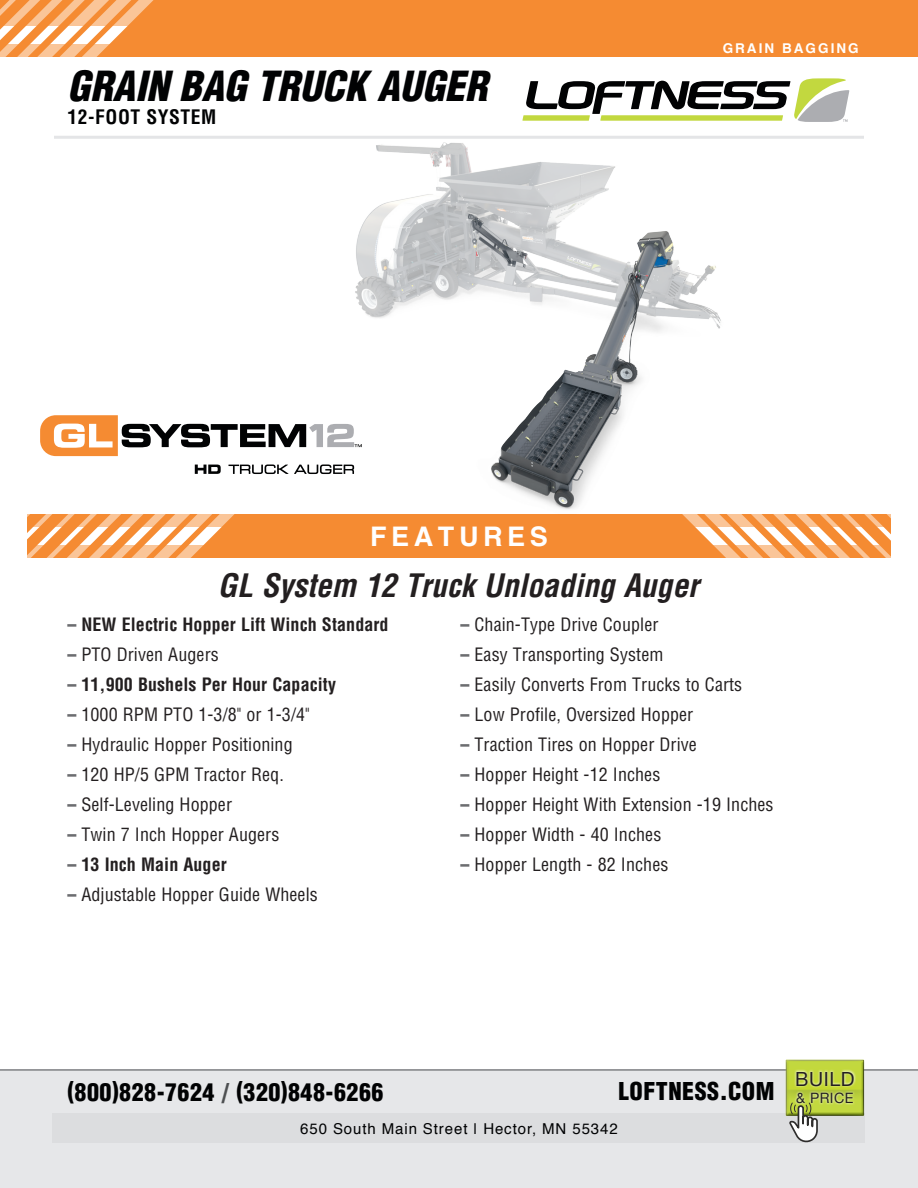
<style>
.page{position:relative;width:918px;height:1188px;background:#fff}
.page>*{position:absolute;margin:0;border:0;box-sizing:border-box;transform-origin:0 0}
.t1{font:italic 900 condensed 40.5px "Helvetica";color:#010203}
.t2{font:italic 700 condensed 31.5px "Helvetica";color:#231f20}
.t3{font:700 27px "Helvetica";letter-spacing:.17em;color:#fff}
.t4{font:900 condensed 24px "Helvetica";letter-spacing:.02em;color:#010203}
.t5{font:700 condensed 19.5px "Helvetica";letter-spacing:.03em;color:#010203}
.t6{font:19.5px "Helvetica Neue";letter-spacing:.03em;color:#231f20}
.t7{font:condensed 18px "Helvetica";letter-spacing:.005em;color:#231f20}
.t8{font:700 condensed 18px "Helvetica";letter-spacing:.005em;color:#231f20}
.t9{font:15px "Helvetica";letter-spacing:.06em;color:#010203}
.t10{font:14.25px "Helvetica Neue";letter-spacing:.03em;color:#231f20}
.t11{font:700 13.5px "Helvetica";letter-spacing:.15em;color:#fff}
.s1{font-weight:900;font-stretch:normal;color:#6c6d70}
.s2{color:#4d4f51}
</style>
<div class="page">
<div style="left:0;top:1069px;width:918px;height:119px;background:#e6e7e9"></div>
<div style="left:52px;top:1114px;width:814px;height:29px;background:#dcdddf"></div>
<svg style="left:522px;top:78px;width:327px;height:44px"></svg>
<div style="left:0;top:0;width:918px;height:57px;background:#f58b32"></div>
<hr style="left:54px;top:136px;width:810px;height:3px;background:#e4e5e7">
<div style="left:27px;top:515px;width:864px;height:43px;background:#f58b32"></div>
<svg style="left:27px;top:527px;width:195px;height:18px"></svg>
<svg style="left:695px;top:527px;width:196px;height:18px"></svg>
<svg style="left:27px;top:515px;width:864px;height:12px"></svg>
<svg style="left:27px;top:545px;width:864px;height:13px"></svg>
<svg style="left:0;top:26px;width:128px;height:18px"></svg>
<svg style="left:0;top:0;width:154px;height:26px"></svg>
<svg style="left:0;top:44px;width:110px;height:13px"></svg>
<div style="left:783px;top:1059px;width:81px;height:58px;background:#788924;opacity:.75"></div>
<div style="left:794px;top:1069px;width:63px;height:36px;background:#fff;opacity:.89"></div>
<svg style="left:789px;top:1102px;width:30px;height:41px"></svg>
<svg style="left:40px;top:415px;width:288px;height:41px"></svg>
<svg style="left:228px;top:465px;width:60px;height:9px"></svg>
<svg style="left:294px;top:465px;width:34px;height:9px"></svg>
<svg style="left:195px;top:465px;width:26px;height:9px"></svg>
<img style="left:328px;top:142px;width:416px;height:373px">
<p class="t1" style="left:68px;top:61px;width:421px">GRAIN BAG TRUCK AUGER</p>
<p class="t5" style="left:68px;top:105px;width:150px">12-FOOT SYSTEM</p>
<p class="t3" style="left:370px;top:515px;width:179px">FEATURES</p>
<p class="t11" style="left:723px;top:37px;width:138px">GRAIN BAGGING</p>
<p class="t2" style="left:218px;top:565px;width:482px">GL System 12 Truck Unloading Auger</p>
<p class="t8" style="left:68px;top:614px;width:323px"><span class="s1">–</span> NEW Electric Hopper Lift Winch Standard</p>
<p class="t7" style="left:68px;top:644px;width:153px"><span class="s1">–</span> PTO Driven Augers</p>
<p class="t8" style="left:68px;top:674px;width:270px"><span class="s1">–</span> 11,900 Bushels Per Hour Capacity</p>
<p class="t7" style="left:68px;top:704px;width:244px"><span class="s1">–</span> 1000 RPM PTO 1-3/8" or 1-3/4"</p>
<p class="t7" style="left:68px;top:734px;width:227px"><span class="s1">–</span> Hydraulic Hopper Positioning</p>
<p class="t7" style="left:68px;top:764px;width:218px"><span class="s1">–</span> 120 HP/5 GPM Tractor Req.</p>
<p class="t7" style="left:68px;top:794px;width:166px"><span class="s1">–</span> Self-Leveling Hopper</p>
<p class="t7" style="left:68px;top:824px;width:213px"><span class="s1">–</span> Twin 7 Inch Hopper Augers</p>
<p class="t8" style="left:68px;top:854px;width:161px"><span class="s1">–</span> 13 Inch Main Auger</p>
<p class="t7" style="left:68px;top:884px;width:252px"><span class="s1">–</span> Adjustable Hopper Guide Wheels</p>
<p class="t7" style="left:461px;top:614px;width:199px"><span class="s1">–</span> Chain-Type Drive Coupler</p>
<p class="t7" style="left:461px;top:644px;width:204px"><span class="s1">–</span> Easy Transporting System</p>
<p class="t7" style="left:461px;top:674px;width:283px"><span class="s1">–</span> Easily Converts From Trucks to Carts</p>
<p class="t7" style="left:461px;top:704px;width:234px"><span class="s1">–</span> Low Profile, Oversized Hopper</p>
<p class="t7" style="left:461px;top:734px;width:238px"><span class="s1">–</span> Traction Tires on Hopper Drive</p>
<p class="t7" style="left:461px;top:764px;width:201px"><span class="s1">–</span> Hopper Height -12 Inches</p>
<p class="t7" style="left:461px;top:794px;width:315px"><span class="s1">–</span> Hopper Height With Extension -19 Inches</p>
<p class="t7" style="left:461px;top:824px;width:202px"><span class="s1">–</span> Hopper Width - 40 Inches</p>
<p class="t7" style="left:461px;top:854px;width:209px"><span class="s1">–</span> Hopper Length - 82 Inches</p>
<p class="t4" style="left:68px;top:1077px;width:317px">(800)828-7624 <span class="s2">/</span> (320)848-6266</p>
<p class="t4" style="left:619px;top:1076px;width:157px">LOFTNESS.COM</p>
<p class="t9" style="left:300px;top:1117px;width:319px">650 South Main Street | Hector, MN 55342</p>
<p class="t6" style="left:795px;top:1065px;width:61px">BUILD</p>
<p class="t10" style="left:796px;top:1087px;width:59px">&amp; PRICE</p>
</div>
